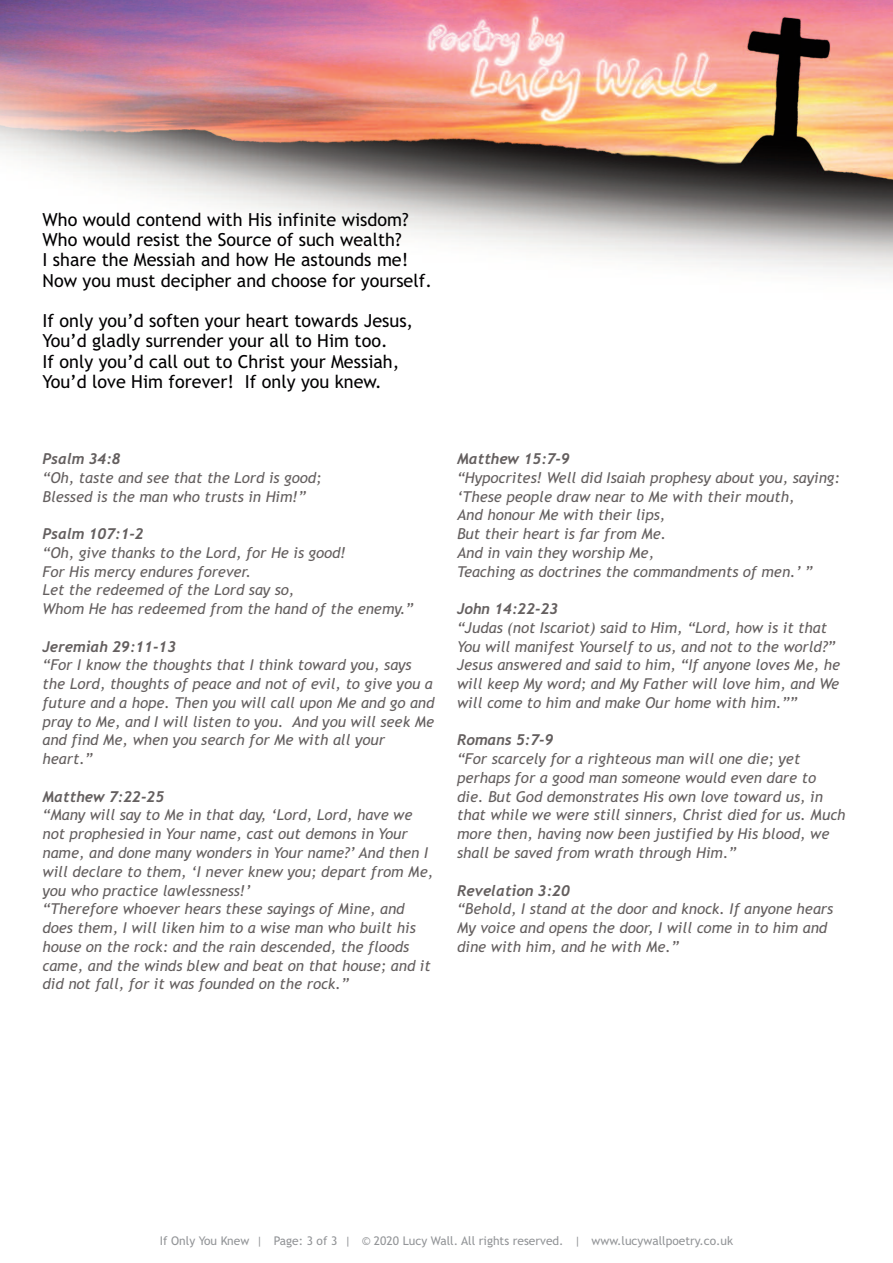
<style>
.page{position:relative;width:893px;height:1263px;background:#fff}
.page>*{position:absolute;margin:0;border:0;box-sizing:border-box;transform-origin:0 0}
.t1{font:18px/20.2px "Trebuchet MS";color:#020102}
.t2{font:italic 15px/18.8px "Trebuchet MS";color:#645f5f}
.t3{font:italic 700 15px "Trebuchet";color:#645f5f}
.t4{font:12px "Trebuchet MS";color:#939598}
</style>
<div class="page">
<img style="left:0;top:0;width:893px;height:274px">
<p class="t1" style="left:43px;top:210px;width:391px">Who would contend with His infinite wisdom?<br>Who would resist the Source of such wealth?<br>I share the Messiah and how He astounds me!<br>Now you must decipher and choose for yourself.</p>
<p class="t1" style="left:43px;top:311px;width:372px">If only you’d soften your heart towards Jesus, You’d gladly surrender your all to Him too.<br>If only you’d call out to Christ your Messiah, You’d love Him forever! If only you knew.</p>
<p class="t3" style="left:43px;top:450px;width:80px">Psalm 34:8</p>
<p class="t2" style="left:43px;top:468px;width:281px">“Oh, taste and see that the Lord is good;<br>Blessed is the man who trusts in Him!”</p>
<p class="t3" style="left:43px;top:525px;width:103px">Psalm 107:1-2</p>
<p class="t2" style="left:43px;top:543px;width:372px">“Oh, give thanks to the Lord, for He is good!<br>For His mercy endures forever.<br>Let the redeemed of the Lord say so,<br>Whom He has redeemed from the hand of the enemy.”</p>
<p class="t3" style="left:43px;top:638px;width:135px">Jeremiah 29:11-13</p>
<p class="t2" style="left:43px;top:656px;width:393px">“For I know the thoughts that I think toward you, says the Lord, thoughts of peace and not of evil, to give you a future and a hope. Then you will call upon Me and go and pray to Me, and I will listen to you. And you will seek Me and find Me, when you search for Me with all your heart.”</p>
<p class="t3" style="left:43px;top:788px;width:123px">Matthew 7:22-25</p>
<p class="t2" style="left:43px;top:806px;width:392px">“Many will say to Me in that day, ‘Lord, Lord, have we not prophesied in Your name, cast out demons in Your name, and done many wonders in Your name?’ And then I will declare to them, ‘I never knew you; depart from Me, you who practice lawlessness!’<br>“Therefore whoever hears these sayings of Mine, and does them, I will liken him to a wise man who built his house on the rock: and the rain descended, the floods came, and the winds blew and beat on that house; and it did not fall, for it was founded on the rock.”</p>
<p class="t3" style="left:457px;top:450px;width:114px">Matthew 15:7-9</p>
<p class="t2" style="left:457px;top:468px;width:384px">“Hypocrites! Well did Isaiah prophesy about you, saying: ‘These people draw near to Me with their mouth,<br>And honour Me with their lips,<br>But their heart is far from Me.<br>And in vain they worship Me,<br>Teaching as doctrines the commandments of men.’ ”</p>
<p class="t3" style="left:457px;top:600px;width:103px">John 14:22-23</p>
<p class="t2" style="left:457px;top:618px;width:385px">“Judas (not Iscariot) said to Him, “Lord, how is it that You will manifest Yourself to us, and not to the world?” Jesus answered and said to him, “If anyone loves Me, he will keep My word; and My Father will love him, and We will come to him and make Our home with him.””</p>
<p class="t3" style="left:457px;top:731px;width:98px">Romans 5:7-9</p>
<p class="t2" style="left:457px;top:750px;width:390px">“For scarcely for a righteous man will one die; yet perhaps for a good man someone would even dare to die. But God demonstrates His own love toward us, in that while we were still sinners, Christ died for us. Much more then, having now been justified by His blood, we shall be saved from wrath through Him.”</p>
<p class="t3" style="left:457px;top:881px;width:114px">Revelation 3:20</p>
<p class="t2" style="left:457px;top:900px;width:378px">“Behold, I stand at the door and knock. If anyone hears<br>My voice and opens the door, I will come in to him and dine with him, and he with Me.”</p>
<p class="t4" style="left:160px;top:1234px;width:575px">If Only You Knew | Page: 3 of 3 | © 2020 Lucy Wall. All rights reserved. | www.lucywallpoetry.co.uk</p>
</div>
